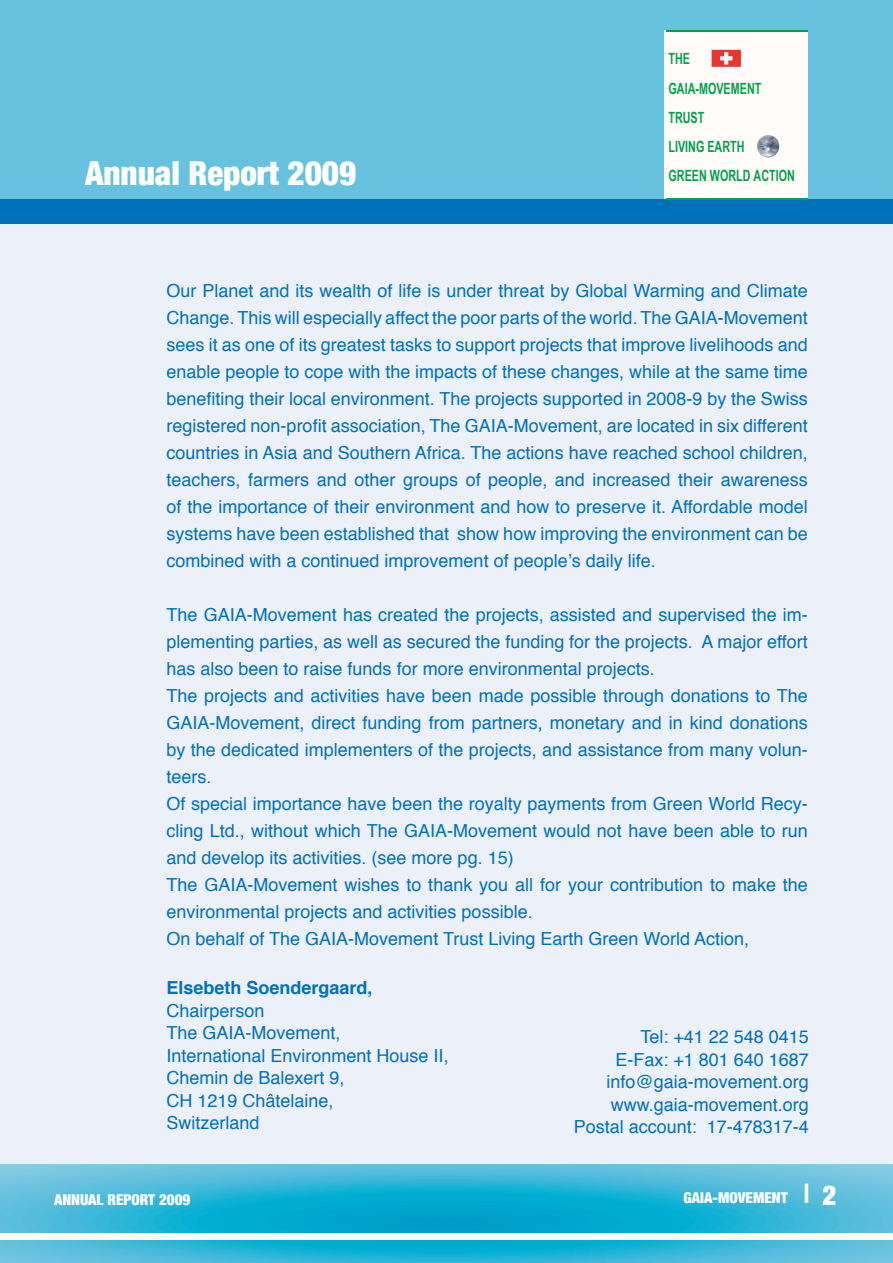
<style>
.page{position:relative;width:893px;height:1263px;background:#fff}
.page>*{position:absolute;margin:0;border:0;box-sizing:border-box;transform-origin:0 0}
.t1{font:900 condensed 33px "Helvetica Neue";color:#fff}
.t2{font:18px/27px "Helvetica";color:#0071bb}
.t3{font:700 18px "Helvetica";color:#0071bb}
.t4{font:700 15.45px/29.2px "Arial Narrow";color:#00a04e;scale:.85 1}
.t5{font:900 condensed 15px "Helvetica Neue";color:#fff}
.s1{font-family:"Helvetica";font-weight:700;font-stretch:normal;font-size:27px}
.s2{font-size:27px}
</style>
<div class="page">
<div style="left:0;top:224px;width:893px;height:941px;background:#ecf0f9"></div>
<svg style="left:0;top:1165px;width:893px;height:98px;background:#36b6d7"></svg>
<div style="left:0;top:0;width:893px;height:210px;background:#66c2de"></div>
<div style="left:0;top:200px;width:893px;height:24px;background:#0071bb"></div>
<div style="left:0;top:1234px;width:893px;height:6px;background:#fff"></div>
<div style="left:665px;top:31px;width:143px;height:168px;background:#fffcf9"></div>
<svg style="left:712px;top:50px;width:29px;height:17px"></svg>
<img style="left:757px;top:135px;width:22px;height:22px;border-radius:11px">
<hr style="left:666px;top:31px;width:142px;height:1px;background:#00a04e">
<hr style="left:666px;top:198px;width:142px;height:1px;background:#00a04e">
<h1 class="t1" style="left:85px;top:153px;width:273px">Annual Report 2009</h1>
<p class="t4" style="left:668px;top:44px;width:150px">THE<br>GAIA-MOVEMENT<br>TRUST<br>LIVING EARTH<br>GREEN WORLD ACTION</p>
<p class="t2" style="left:166px;top:278px;width:643px;text-align:justify">Our Planet and its wealth of life is under threat by Global Warming and Climate Change. This will especially affect the poor parts of the world. The GAIA-Movement sees it as one of its greatest tasks to support projects that improve livelihoods and enable people to cope with the impacts of these changes, while at the same time benefiting their local environment. The projects supported in 2008-9 by the Swiss registered non-profit association, The GAIA-Movement, are located in six different countries in Asia and Southern Africa. The actions have reached school children, teachers, farmers and other groups of people, and increased their awareness of the importance of their environment and how to preserve it. Affordable model systems have been established that show how improving the environment can be combined with a continued improvement of people’s daily life.</p>
<p class="t2" style="left:166px;top:602px;width:643px">The GAIA-Movement has created the projects, assisted and supervised the im&shy;plementing parties, as well as secured the funding for the projects. A major effort has also been to raise funds for more environmental projects.<br>The projects and activities have been made possible through donations to The GAIA-Movement, direct funding from partners, monetary and in kind donations by the dedicated implementers of the projects, and assistance from many volun&shy;teers.<br>Of special importance have been the royalty payments from Green World Recy&shy;cling Ltd., without which The GAIA-Movement would not have been able to run and develop its activities. (see more pg. 15)<br>The GAIA-Movement wishes to thank you all for your contribution to make the environmental projects and activities possible.<br>On behalf of The GAIA-Movement Trust Living Earth Green World Action,</p>
<p class="t3" style="left:166px;top:973px;width:208px">Elsebeth Soendergaard,</p>
<p class="t2" style="left:166px;top:1000px;width:284px;line-height:22.5px">Chairperson<br>The GAIA-Movement,<br>International Environment House II,<br>Chemin de Balexert 9,<br>CH 1219 Châtelaine,<br>Switzerland</p>
<p class="t2" style="left:574px;top:1026px;width:237px;line-height:22.5px;text-align:right">Tel: +41 22 548 0415<br>E-Fax: +1 801 640 1687 info@gaia-movement.org www.gaia-movement.org<br>Postal account: 17-478317-4</p>
<p class="t5" style="left:54px;top:1191px;width:138px">ANNUAL REPORT 2009</p>
<p class="t5" style="left:684px;top:1189px;width:154px">GAIA-MOVEMENT <span class="s1">|</span> <span class="s2">2</span></p>
</div>
